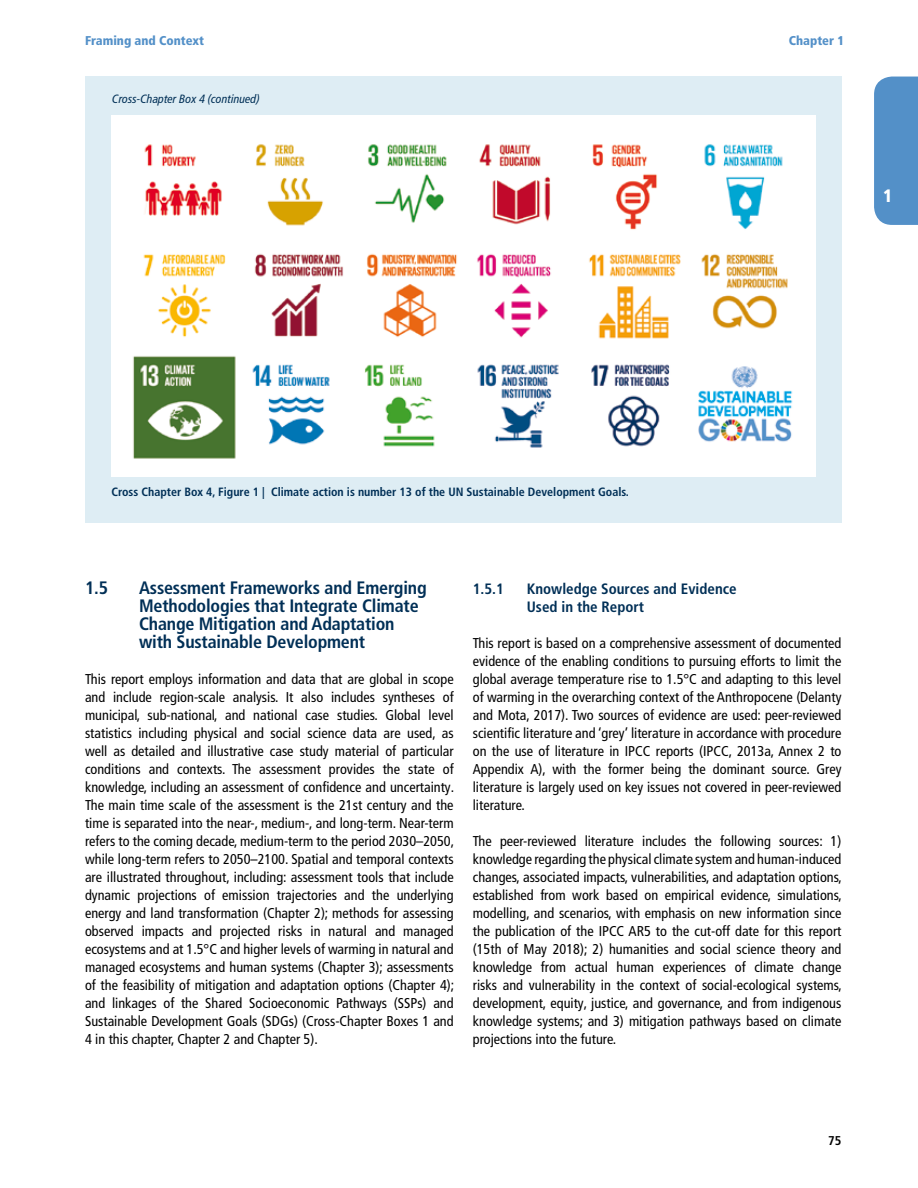
<style>
.page{position:relative;width:918px;height:1188px;background:#fff}
.page>*{position:absolute;margin:0;border:0;box-sizing:border-box;transform-origin:0 0}
.t1{font:700 condensed 18px/18px "Frutiger LT Pro";letter-spacing:-.01em;color:#002f56}
.t2{font:900 condensed 18px "Frutiger LT Pro";color:#fff}
.t3{font:700 condensed 15px/18px "Frutiger LT Pro";color:#002f56}
.t4{font:condensed 14.25px/18px "Frutiger LT Pro";color:#000;text-align:justify}
.t5{font:900 condensed 12.75px "Frutiger LT Pro";color:#5390c8}
.t6{font:700 condensed 12.75px "Frutiger LT Pro";color:#000}
.t7{font:700 condensed 12px "Frutiger LT Pro";color:#002f56}
.t8{font:italic condensed 12px "Frutiger LT Pro";color:#002f56}
</style>
<div class="page">
<div style="left:874px;top:77px;width:44px;height:148px;background:#5390c8"></div>
<div style="left:85px;top:77px;width:756px;height:446px;background:#deedf4"></div>
<img style="left:111px;top:116px;width:704px;height:360px">
<p class="t5" style="left:85px;top:33px;width:121px">Framing and Context</p>
<p class="t5" style="left:789px;top:33px;width:57px">Chapter 1</p>
<p class="t8" style="left:112px;top:91px;width:149px">Cross-Chapter Box 4 (continued)</p>
<p class="t2" style="left:883px;top:184px;width:11px">1</p>
<p class="t7" style="left:111px;top:485px;width:519px">Cross Chapter Box 4, Figure 1 | Climate action is number 13 of the UN Sustainable Development Goals.</p>
<p class="t1" style="left:85px;top:579px;width:25px">1.5</p>
<p class="t1" style="left:139px;top:579px;width:289px">Assessment Frameworks and Emerging Methodologies that Integrate Climate Change Mitigation and Adaptation with Sustainable Development</p>
<p class="t4" style="left:85px;top:670px;width:371px">This report employs information and data that are global in scope and include region-scale analysis. It also includes syntheses of municipal, sub-national, and national case studies. Global level statistics including physical and social science data are used, as well as detailed and illustrative case study material of particular conditions and contexts. The assessment provides the state of knowledge, including an assessment of confidence and uncertainty.<br>The main time scale of the assessment is the 21st century and the time is separated into the near-, medium-, and long-term. Near-term refers to the coming decade, medium-term to the period 2030–2050, while long-term refers to 2050–2100. Spatial and temporal contexts are illustrated throughout, including: assessment tools that include dynamic projections of emission trajectories and the underlying energy and land transformation (Chapter 2); methods for assessing observed impacts and projected risks in natural and managed ecosystems and at 1.5°C and higher levels of warming in natural and managed ecosystems and human systems (Chapter 3); assessments of the feasibility of mitigation and adaptation options (Chapter 4); and linkages of the Shared Socioeconomic Pathways (SSPs) and Sustainable Development Goals (SDGs) (Cross-Chapter Boxes 1 and 4 in this chapter, Chapter 2 and Chapter 5).</p>
<p class="t3" style="left:473px;top:580px;width:33px">1.5.1</p>
<p class="t3" style="left:527px;top:580px;width:211px">Knowledge Sources and Evidence<br>Used in the Report</p>
<p class="t4" style="left:473px;top:634px;width:370px">This report is based on a comprehensive assessment of documented evidence of the enabling conditions to pursuing efforts to limit the global average temperature rise to 1.5°C and adapting to this level of warming in the overarching context of the Anthropocene (Delanty and Mota, 2017). Two sources of evidence are used: peer-reviewed scientific literature and ‘grey’ literature in accordance with procedure on the use of literature in IPCC reports (IPCC, 2013a, Annex 2 to Appendix A), with the former being the dominant source. Grey literature is largely used on key issues not covered in peer-reviewed literature.</p>
<p class="t4" style="left:473px;top:832px;width:371px">The peer-reviewed literature includes the following sources: 1) knowledge regarding the physical climate system and human-induced changes, associated impacts, vulnerabilities, and adaptation options, established from work based on empirical evidence, simulations, modelling, and scenarios, with emphasis on new information since the publication of the IPCC AR5 to the cut-off date for this report (15th of May 2018); 2) humanities and social science theory and knowledge from actual human experiences of climate change risks and vulnerability in the context of social-ecological systems, development, equity, justice, and governance, and from indigenous knowledge systems; and 3) mitigation pathways based on climate projections into the future.</p>
<p class="t6" style="left:828px;top:1133px;width:15px">75</p>
</div>
